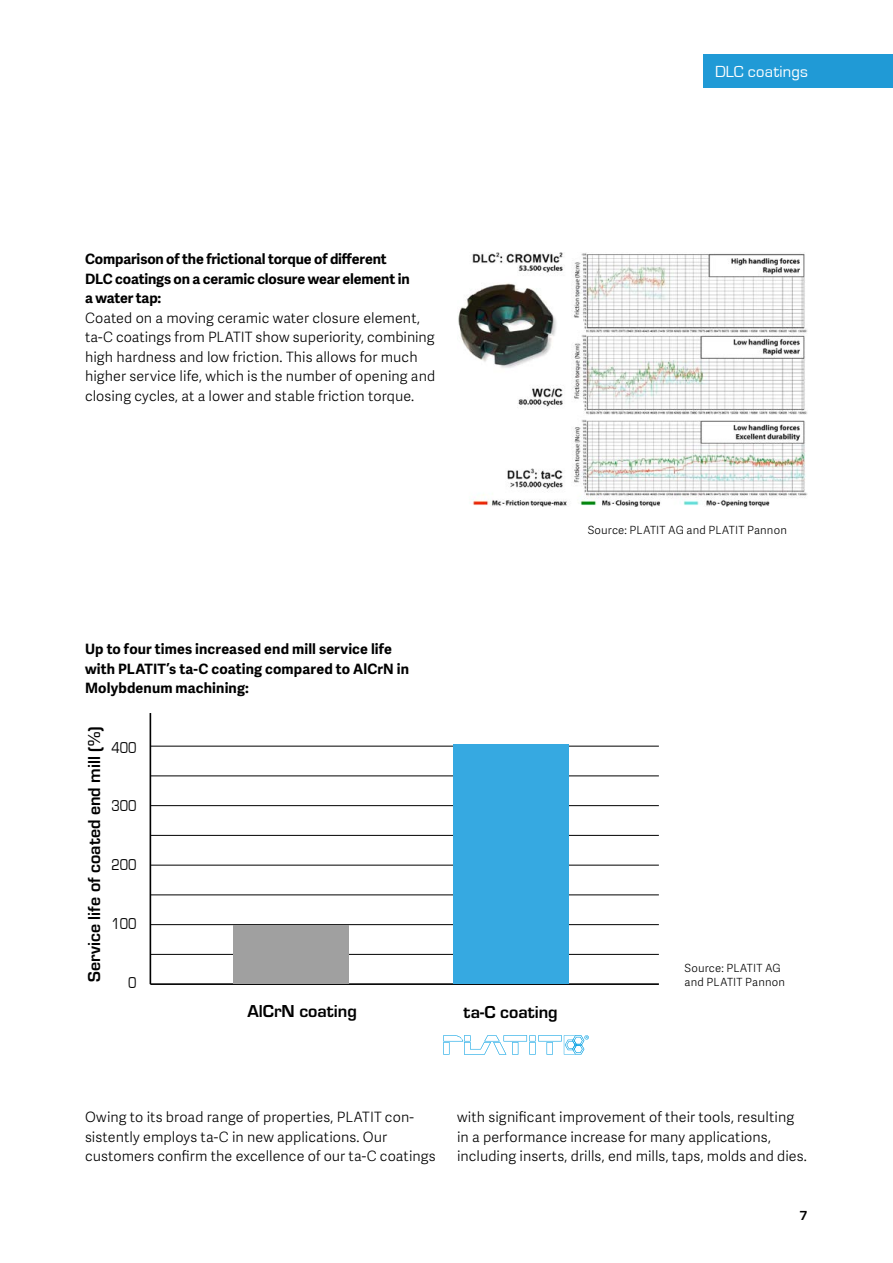
<style>
.page{position:relative;width:893px;height:1263px;background:#fff}
.page>*{position:absolute;margin:0;border:0;box-sizing:border-box;transform-origin:0 0}
.t1{font:700 18px "Eurostile";color:#000}
.t2{font:16.5px "Eurostile";letter-spacing:.015em;color:#fff}
.t3{font:16.35px "Eurostile";color:#000;scale:.84 1}
.t4{font:300 14.25px/19.5px "Adelle Sans";letter-spacing:.005em;color:#000}
.t5{font:700 14.25px/19.5px "Adelle Sans";color:#000}
.t6{font:700 13.5px "Eurostile";color:#000}
.t7{font:300 11.25px/13.5px "Adelle Sans";letter-spacing:.015em;color:#000}
</style>
<div class="page">
<img style="left:458px;top:252px;width:350px;height:254px">
<hr style="left:150px;top:713px;width:1px;height:271px;background:#000">
<svg style="left:443px;top:1035px;width:146px;height:19px"></svg>
<hr style="left:150px;top:983px;width:509px;height:2px;background:#000">
<hr style="left:150px;top:954px;width:509px;height:1px;background:#000">
<hr style="left:150px;top:924px;width:509px;height:1px;background:#000">
<hr style="left:150px;top:895px;width:509px;height:1px;background:#000">
<hr style="left:150px;top:865px;width:509px;height:1px;background:#000">
<hr style="left:150px;top:835px;width:509px;height:1px;background:#000">
<hr style="left:150px;top:805px;width:509px;height:1px;background:#000">
<hr style="left:150px;top:776px;width:509px;height:1px;background:#000">
<hr style="left:150px;top:746px;width:509px;height:1px;background:#000">
<div style="left:233px;top:925px;width:115px;height:58px;background:#a0a0a0"></div>
<div style="left:453px;top:744px;width:115px;height:239px;background:#36a9e1"></div>
<div style="left:704px;top:54px;width:189px;height:34px;background:#209ad6"></div>
<p class="t2" style="left:715px;top:63px;width:94px">DLC coatings</p>
<p class="t5" style="left:85px;top:250px;width:326px">Comparison of the frictional torque of different<br>DLC coatings on a ceramic closure wear element in a water tap:</p>
<p class="t4" style="left:85px;top:308px;width:352px">Coated on a moving ceramic water closure element, ta-C coatings from PLATIT show superiority, combining high hardness and low friction. This allows for much higher service life, which is the number of opening and closing cycles, at a lower and stable friction torque.</p>
<p class="t5" style="left:85px;top:640px;width:325px">Up to four times increased end mill service life with PLATIT’s ta-C coating compared to AlCrN in<br>Molybdenum machining:</p>
<p class="t1" style="left:81px;top:982px;width:257px;rotate:-90deg">Service life of coated end mill (%)</p>
<p class="t3" style="left:111px;top:738px;width:31px">400</p>
<p class="t3" style="left:111px;top:797px;width:31px">300</p>
<p class="t3" style="left:111px;top:856px;width:31px">200</p>
<p class="t3" style="left:111px;top:915px;width:31px">100</p>
<p class="t3" style="left:128px;top:973px;width:11px">0</p>
<p class="t1" style="left:247px;top:998px;width:111px">AlCrN coating</p>
<p class="t7" style="left:588px;top:524px;width:201px">Source: PLATIT AG and PLATIT Pannon</p>
<p class="t1" style="left:464px;top:999px;width:96px">ta-C coating</p>
<p class="t7" style="left:685px;top:962px;width:102px">Source: PLATIT AG and PLATIT Pannon</p>
<p class="t4" style="left:85px;top:1108px;width:352px">Owing to its broad range of properties, PLATIT con&shy;sistently employs ta-C in new applications. Our customers confirm the excellence of our ta-C coatings</p>
<p class="t4" style="left:457px;top:1108px;width:351px">with significant improvement of their tools, resulting in a performance increase for many applications, including inserts, drills, end mills, taps, molds and dies.</p>
<p class="t6" style="left:799px;top:1208px;width:10px">7</p>
</div>
